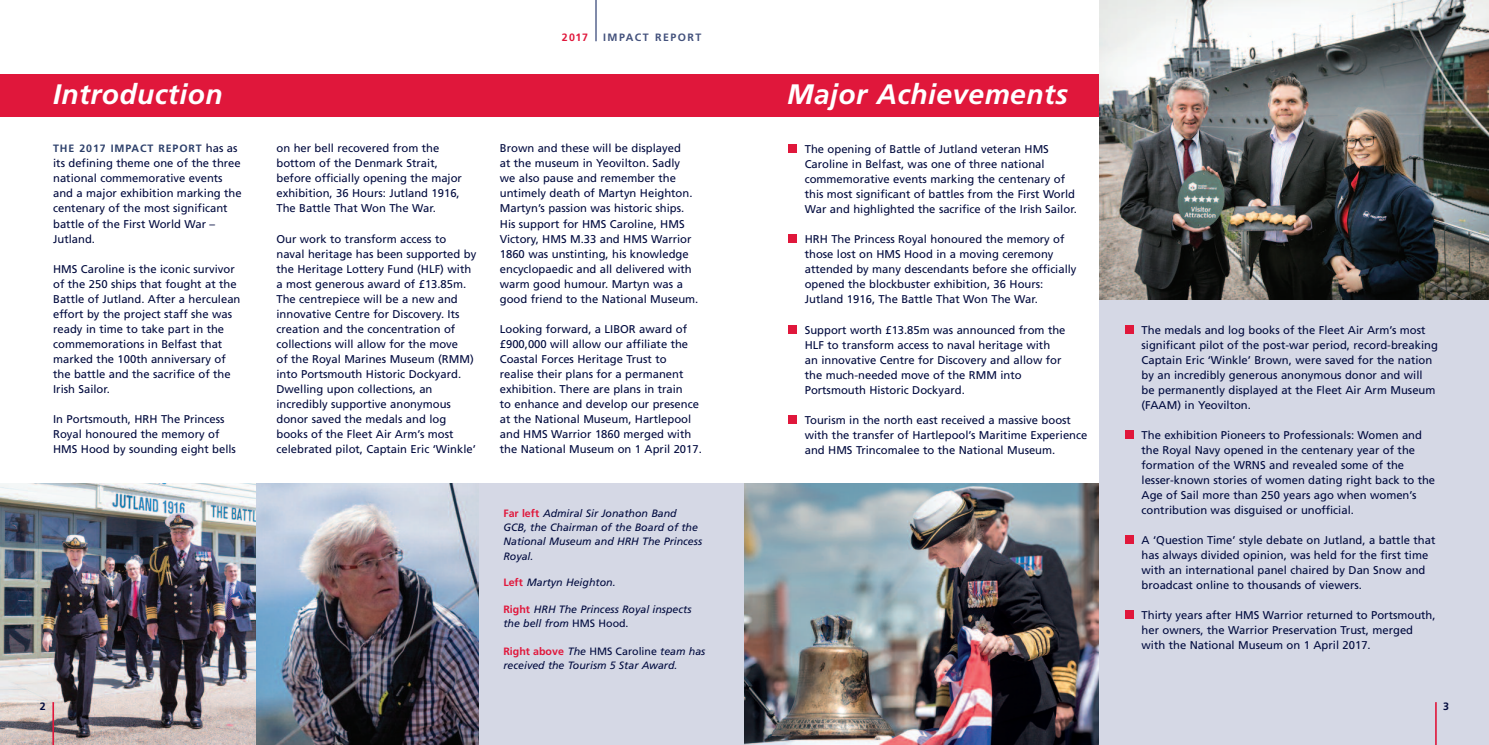
<style>
.page{position:relative;width:1489px;height:745px;background:#fff}
.page>*{position:absolute;margin:0;border:0;box-sizing:border-box;transform-origin:0 0}
.t1{font:italic 700 28.12px "Frutiger";letter-spacing:.015em;color:#fff}
.t2{font:11.25px/15px "Frutiger";color:#000a3e}
.t3{font:italic 10.62px/14.1px "Frutiger";color:#000a3e}
.t4{font:700 10.62px "Frutiger";letter-spacing:.085em;color:#2d406b}
.t5{font:700 10.62px "Frutiger";letter-spacing:.14em;color:#43517c}
.t6{font:700 10.62px "Frutiger";color:#000a3e}
.t7{font:700 10.62px "Frutiger";color:#e0173b}
.s1{font-weight:400;font-size:11.25px;color:#000a3e}
.s2{font-weight:700;font-style:normal;color:#e0173b}
.s3{font-style:normal}
</style>
<div class="page">
<div style="left:366px;top:483px;width:735px;height:261px;background:#d5d8e5"></div>
<img style="left:744px;top:483px;width:354px;height:261px">
<div style="left:1098px;top:0;width:390px;height:744px;background:#d5d8e5"></div>
<div style="left:788px;top:144px;width:9px;height:9px;background:#e0173b"></div>
<div style="left:788px;top:234px;width:9px;height:9px;background:#e0173b"></div>
<div style="left:788px;top:324px;width:9px;height:9px;background:#e0173b"></div>
<div style="left:788px;top:414px;width:9px;height:9px;background:#e0173b"></div>
<div style="left:1124px;top:609px;width:9px;height:9px;background:#e0173b"></div>
<div style="left:1124px;top:429px;width:9px;height:9px;background:#e0173b"></div>
<div style="left:1124px;top:534px;width:9px;height:9px;background:#e0173b"></div>
<div style="left:1124px;top:324px;width:9px;height:9px;background:#e0173b"></div>
<hr style="left:595px;top:0;width:1px;height:41px;background:#657197">
<hr style="left:1434px;top:701px;width:2px;height:43px;background:#e0173b">
<div style="left:0;top:74px;width:1467px;height:43px;background:#e0173b"></div>
<img style="left:0;top:483px;width:256px;height:261px">
<hr style="left:52px;top:701px;width:2px;height:43px;background:#e0173b">
<img style="left:256px;top:483px;width:222px;height:261px">
<img style="left:1098px;top:0;width:390px;height:299px">
<p class="t7" style="left:562px;top:33px;width:28px">2017</p>
<p class="t5" style="left:603px;top:33px;width:100px">IMPACT REPORT</p>
<h1 class="t1" style="left:53px;top:83px;width:171px">Introduction</h1>
<h1 class="t1" style="left:787px;top:83px;width:282px">Major Achievements</h1>
<p class="t4" style="left:53px;top:144px;width:186px">THE 2017 IMPACT REPORT <span class="s1">has as</span></p>
<p class="t2" style="left:53px;top:157px;width:190px">its defining theme one of the three national commemorative events and a major exhibition marking the centenary of the most significant battle of the First World War –<br>Jutland.</p>
<p class="t2" style="left:53px;top:262px;width:189px">HMS Caroline is the iconic survivor of the 250 ships that fought at the<br>Battle of Jutland. After a herculean effort by the project staff she was ready in time to take part in the commemorations in Belfast that marked the 100th anniversary of the battle and the sacrifice of the<br>Irish Sailor.</p>
<p class="t2" style="left:53px;top:412px;width:184px">In Portsmouth, HRH The Princess<br>Royal honoured the memory of<br>HMS Hood by sounding eight bells</p>
<p class="t2" style="left:276px;top:142px;width:187px">on her bell recovered from the bottom of the Denmark Strait, before officially opening the major exhibition, 36 Hours: Jutland 1916,<br>The Battle That Won The War.</p>
<p class="t2" style="left:276px;top:232px;width:201px">Our work to transform access to naval heritage has been supported by the Heritage Lottery Fund (HLF) with a most generous award of £13.85m.<br>The centrepiece will be a new and innovative Centre for Discovery. Its creation and the concentration of collections will allow for the move<br>of the Royal Marines Museum (RMM) into Portsmouth Historic Dockyard.<br>Dwelling upon collections, an incredibly supportive anonymous donor saved the medals and log books of the Fleet Air Arm’s most celebrated pilot, Captain Eric ‘Winkle’</p>
<p class="t2" style="left:500px;top:142px;width:200px">Brown and these will be displayed<br>at the museum in Yeovilton. Sadly we also pause and remember the untimely death of Martyn Heighton.<br>Martyn’s passion was historic ships.<br>His support for HMS Caroline, HMS Victory, HMS M.33 and HMS Warrior 1860 was unstinting, his knowledge encyclopaedic and all delivered with warm good humour. Martyn was a good friend to the National Museum.</p>
<p class="t2" style="left:500px;top:322px;width:203px">Looking forward, a LIBOR award of £900,000 will allow our affiliate the Coastal Forces Heritage Trust to realise their plans for a permanent exhibition. There are plans in train<br>to enhance and develop our presence at the National Museum, Hartlepool and HMS Warrior 1860 merged with the National Museum on 1 April 2017.</p>
<p class="t3" style="left:503px;top:507px;width:200px"><span class="s2">Far left</span> Admiral Sir Jonathon Band<br>GCB, the Chairman of the Board of the<br>National Museum and HRH The Princess<br>Royal.</p>
<p class="t3" style="left:503px;top:576px;width:114px"><span class="s2">Left</span> Martyn Heighton.</p>
<p class="t3" style="left:503px;top:602px;width:189px"><span class="s2">Right</span> HRH The Princess Royal inspects the bell from <span class="s3">HMS Hood.</span></p>
<p class="t3" style="left:503px;top:645px;width:203px"><span class="s2">Right above</span> The <span class="s3">HMS Caroline</span> team has received the Tourism 5 Star Award.</p>
<p class="t2" style="left:804px;top:143px;width:273px">The opening of Battle of Jutland veteran HMS Caroline in Belfast, was one of three national commemorative events marking the centenary of this most significant of battles from the First World War and highlighted the sacrifice of the Irish Sailor.</p>
<p class="t2" style="left:804px;top:233px;width:273px">HRH The Princess Royal honoured the memory of those lost on HMS Hood in a moving ceremony attended by many descendants before she officially opened the blockbuster exhibition, 36 Hours:<br>Jutland 1916, The Battle That Won The War.</p>
<p class="t2" style="left:804px;top:323px;width:262px">Support worth £13.85m was announced from the HLF to transform access to naval heritage with an innovative Centre for Discovery and allow for the much-needed move of the RMM into Portsmouth Historic Dockyard.</p>
<p class="t2" style="left:804px;top:413px;width:284px">Tourism in the north east received a massive boost with the transfer of Hartlepool’s Maritime Experience and HMS Trincomalee to the National Museum.</p>
<p class="t2" style="left:1141px;top:323px;width:298px">The medals and log books of the Fleet Air Arm’s most significant pilot of the post-war period, record-breaking Captain Eric ‘Winkle’ Brown, were saved for the nation by an incredibly generous anonymous donor and will be permanently displayed at the Fleet Air Arm Museum (FAAM) in Yeovilton.</p>
<p class="t2" style="left:1141px;top:428px;width:295px">The exhibition Pioneers to Professionals: Women and the Royal Navy opened in the centenary year of the formation of the WRNS and revealed some of the lesser-known stories of women dating right back to the Age of Sail more than 250 years ago when women’s contribution was disguised or unofficial.</p>
<p class="t2" style="left:1141px;top:533px;width:295px">A ‘Question Time’ style debate on Jutland, a battle that has always divided opinion, was held for the first time with an international panel chaired by Dan Snow and broadcast online to thousands of viewers.</p>
<p class="t2" style="left:1141px;top:608px;width:295px">Thirty years after HMS Warrior returned to Portsmouth, her owners, the Warrior Preservation Trust, merged with the National Museum on 1 April 2017.</p>
<p class="t6" style="left:34px;top:701px;width:14px">28</p>
<p class="t6" style="left:40px;top:701px;width:7px">2</p>
<p class="t6" style="left:1442px;top:701px;width:7px">3</p>
</div>
